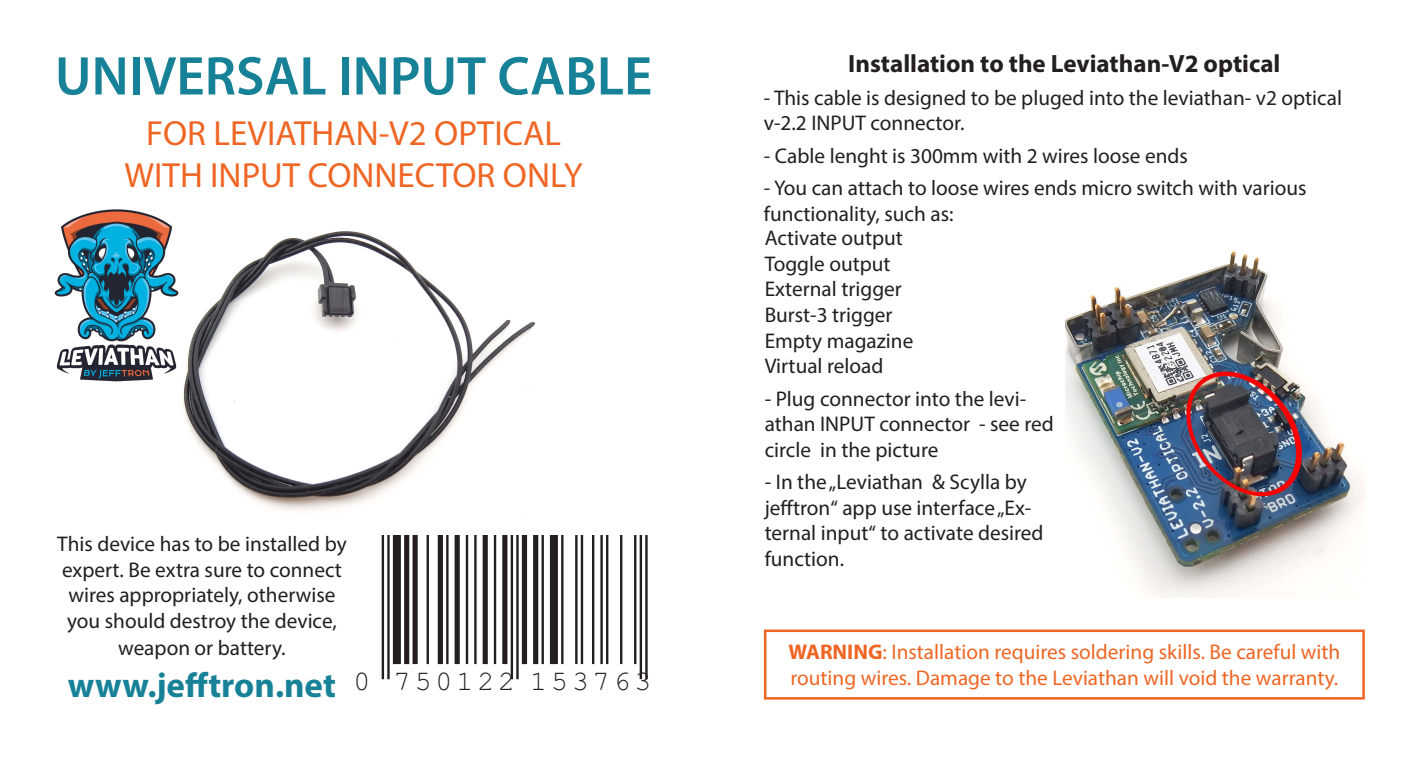
<style>
.page{position:relative;width:1418px;height:759px;background:#fff}
.page>*{position:absolute;margin:0;border:0;box-sizing:border-box;transform-origin:0 0}
.t1{font:600 55px "Myriad Pro";color:#178198}
.t2{font:35px/42px "Myriad Pro";color:#ef6624;text-align:center}
.t3{font:700 35px "Myriad Pro";color:#178198}
.t4{font:28px "Helvetica";letter-spacing:.145em;color:#231f20}
.t5{font:700 25px "Myriad Pro";color:#231f20}
.t6{font:21.25px/25.5px "Myriad Pro";color:#231f20}
.t7{font:21.25px/25.5px "Myriad Pro";color:#ef6624}
.s1{font-weight:700}
</style>
<div class="page">
<img style="left:182px;top:231px;width:353px;height:280px">
<hr style="left:382px;top:535px;width:2px;height:144px;background:#231f20">
<hr style="left:387px;top:535px;width:2px;height:144px;background:#231f20">
<div style="left:393px;top:535px;width:8px;height:128px;background:#231f20"></div>
<div style="left:404px;top:535px;width:5px;height:128px;background:#231f20"></div>
<div style="left:412px;top:535px;width:6px;height:128px;background:#231f20"></div>
<hr style="left:426px;top:535px;width:3px;height:128px;background:#231f20">
<div style="left:438px;top:535px;width:5px;height:128px;background:#231f20"></div>
<hr style="left:446px;top:535px;width:2px;height:128px;background:#231f20">
<div style="left:454px;top:535px;width:6px;height:128px;background:#231f20"></div>
<hr style="left:466px;top:535px;width:2px;height:128px;background:#231f20">
<hr style="left:474px;top:535px;width:2px;height:128px;background:#231f20">
<div style="left:482px;top:535px;width:6px;height:128px;background:#231f20"></div>
<hr style="left:494px;top:535px;width:2px;height:128px;background:#231f20">
<div style="left:502px;top:535px;width:5px;height:128px;background:#231f20"></div>
<hr style="left:510px;top:535px;width:3px;height:144px;background:#231f20">
<hr style="left:516px;top:535px;width:2px;height:144px;background:#231f20">
<div style="left:522px;top:535px;width:5px;height:128px;background:#231f20"></div>
<div style="left:533px;top:535px;width:5px;height:128px;background:#231f20"></div>
<hr style="left:541px;top:535px;width:3px;height:128px;background:#231f20">
<div style="left:550px;top:535px;width:8px;height:128px;background:#231f20"></div>
<hr style="left:561px;top:535px;width:2px;height:128px;background:#231f20">
<hr style="left:575px;top:535px;width:2px;height:128px;background:#231f20">
<hr style="left:580px;top:535px;width:3px;height:128px;background:#231f20">
<hr style="left:592px;top:535px;width:2px;height:128px;background:#231f20">
<hr style="left:600px;top:535px;width:3px;height:128px;background:#231f20">
<hr style="left:606px;top:535px;width:2px;height:128px;background:#231f20">
<hr style="left:620px;top:535px;width:2px;height:128px;background:#231f20">
<hr style="left:634px;top:535px;width:2px;height:128px;background:#231f20">
<hr style="left:639px;top:535px;width:3px;height:144px;background:#231f20">
<hr style="left:645px;top:535px;width:2px;height:144px;background:#231f20">
<img style="left:54px;top:209px;width:125px;height:173px">
<div style="left:764px;top:629px;width:600px;height:70px;border:2px solid #ef6624"></div>
<img style="left:1065px;top:250px;width:298px;height:346px">
<p class="t1" style="left:55px;top:41px;width:599px">UNIVERSAL INPUT CABLE</p>
<p class="t2" style="left:125px;top:111px;width:459px">FOR LEVIATHAN-V2 OPTICAL<br>WITH INPUT CONNECTOR ONLY</p>
<p class="t6" style="left:57px;top:530px;width:291px;text-align:center">This device has to be installed by expert. Be extra sure to connect wires appropriately, otherwise you should destroy the device, weapon or battery.</p>
<p class="t3" style="left:68px;top:662px;width:269px">www.jefftron.net</p>
<p class="t4" style="left:353px;top:664px;width:299px">0 750122 153763</p>
<p class="t5" style="left:848px;top:47px;width:434px">Installation to the Leviathan-V2 optical</p>
<p class="t6" style="left:764px;top:84px;width:579px">- This cable is designed to be pluged into the leviathan- v2 optical v-2.2 INPUT connector.</p>
<p class="t6" style="left:764px;top:142px;width:425px">- Cable lenght is 300mm with 2 wires loose ends</p>
<p class="t6" style="left:764px;top:175px;width:544px">- You can attach to loose wires ends micro switch with various functionality, such as:</p>
<p class="t6" style="left:764px;top:225px;width:150px">Activate output<br>Toggle output<br>External trigger<br>Burst-3 trigger<br>Empty magazine<br>Virtual reload</p>
<p class="t6" style="left:764px;top:385px;width:290px">- Plug connector into the levi&shy;athan INPUT connector - see red circle in the picture</p>
<p class="t6" style="left:764px;top:469px;width:280px">- In the „Leviathan &amp; Scylla by jefftron“ app use interface „Ex&shy;ternal input“ to activate desired function.</p>
<p class="t7" style="left:788px;top:639px;width:553px"><span class="s1">WARNING</span>: Installation requires soldering skills. Be careful with routing wires. Damage to the Leviathan will void the warranty.</p>
</div>
